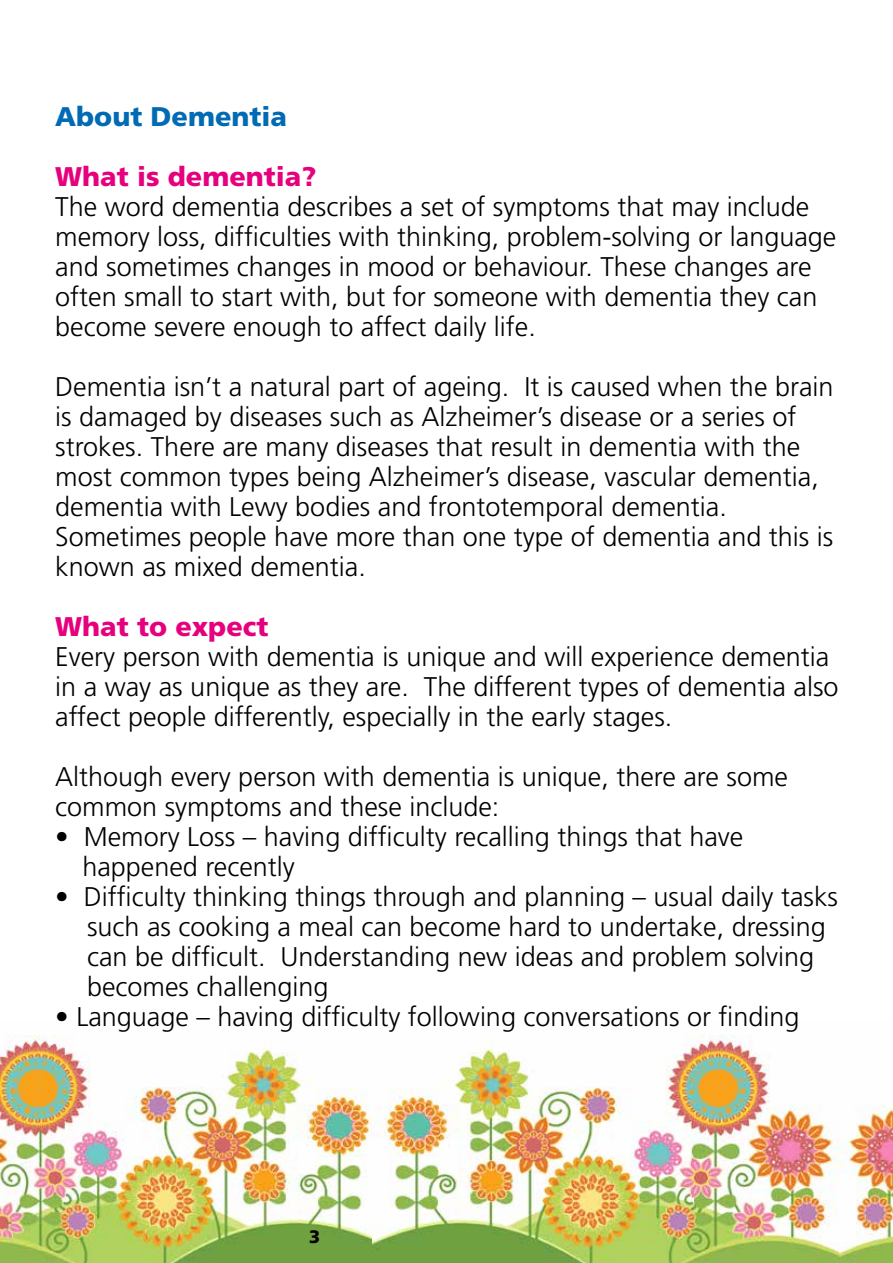
<style>
.page{position:relative;width:893px;height:1263px;background:#fff}
.page>*{position:absolute;margin:0;border:0;box-sizing:border-box;transform-origin:0 0}
.t1{font:300 27px/30px "Frutiger";color:#000}
.t2{font:900 27px "Frutiger";color:#e6007d}
.t3{font:900 27px "Frutiger";color:#006ab4}
.t4{font:900 18px "Frutiger";color:#000}
</style>
<div class="page">
<img style="left:0;top:1035px;width:372px;height:228px">
<img style="left:372px;top:1035px;width:521px;height:228px">
<p class="t3" style="left:55px;top:101px;width:233px">About Dementia</p>
<p class="t2" style="left:55px;top:160px;width:263px">What is dementia?</p>
<p class="t1" style="left:55px;top:192px;width:783px">The word dementia describes a set of symptoms that may include memory loss, difficulties with thinking, problem-solving or language and sometimes changes in mood or behaviour. These changes are often small to start with, but for someone with dementia they can become severe enough to affect daily life.</p>
<p class="t1" style="left:55px;top:372px;width:780px">Dementia isn’t a natural part of ageing. It is caused when the brain is damaged by diseases such as Alzheimer’s disease or a series of strokes. There are many diseases that result in dementia with the most common types being Alzheimer’s disease, vascular dementia, dementia with Lewy bodies and frontotemporal dementia.<br>Sometimes people have more than one type of dementia and this is known as mixed dementia.</p>
<p class="t2" style="left:55px;top:610px;width:215px">What to expect</p>
<p class="t1" style="left:55px;top:642px;width:785px">Every person with dementia is unique and will experience dementia in a way as unique as they are. The different types of dementia also affect people differently, especially in the early stages.</p>
<p class="t1" style="left:55px;top:762px;width:734px">Although every person with dementia is unique, there are some common symptoms and these include:</p>
<p class="t1" style="left:82px;top:822px;width:662px;text-indent:-27px">• Memory Loss – having difficulty recalling things that have happened recently</p>
<p class="t1" style="left:87px;top:882px;width:752px;text-indent:-32px">• Difficulty thinking things through and planning – usual daily tasks such as cooking a meal can become hard to undertake, dressing can be difficult. Understanding new ideas and problem solving becomes challenging</p>
<p class="t1" style="left:55px;top:1002px;width:746px">• Language – having difficulty following conversations or finding</p>
<p class="t4" style="left:309px;top:1226px;width:13px">3</p>
</div>
